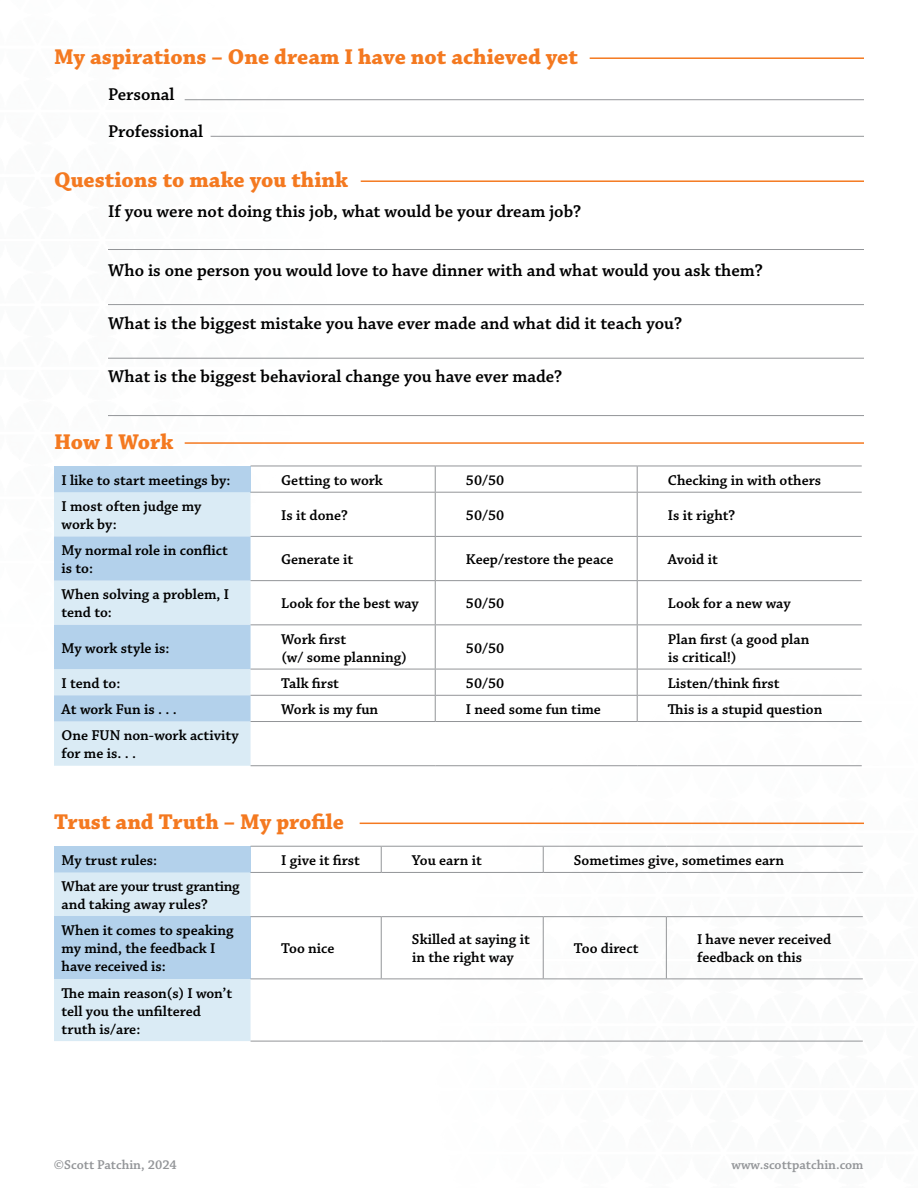
<style>
.page{position:relative;width:918px;height:1188px;background:#fff}
.page>*{position:absolute;margin:0;border:0;box-sizing:border-box;transform-origin:0 0}
.t1{font:700 22.5px "Chaparral Pro";color:#f47920}
.t2{font:600 18px "Chaparral Pro";color:#000}
.t3{font:600 15px/18px "Chaparral Pro";color:#000}
.t4{font:600 13.5px "Chaparral Pro";color:#939598}
</style>
<div class="page">
<hr style="left:590px;top:57px;width:274px;height:2px;background:#f47920">
<hr style="left:361px;top:180px;width:503px;height:2px;background:#f47920">
<hr style="left:185px;top:442px;width:679px;height:2px;background:#f47920">
<hr style="left:360px;top:823px;width:504px;height:1px;background:#f47920">
<hr style="left:185px;top:99px;width:679px;height:1px;background:#939598">
<hr style="left:211px;top:136px;width:653px;height:1px;background:#939598">
<hr style="left:108px;top:249px;width:756px;height:1px;background:#939598">
<hr style="left:108px;top:304px;width:756px;height:1px;background:#939598">
<hr style="left:108px;top:358px;width:756px;height:1px;background:#939598">
<hr style="left:108px;top:415px;width:756px;height:1px;background:#939598">
<div style="left:54px;top:466px;width:197px;height:26px;background:#b3d1eb"></div>
<div style="left:54px;top:492px;width:197px;height:274px;background:#daebf5"></div>
<svg style="left:54px;top:536px;width:197px;height:186px;background:#c2dbee"></svg>
<hr style="left:251px;top:492px;width:184px;height:1px;background:#939598">
<hr style="left:637px;top:492px;width:225px;height:1px;background:#939598">
<hr style="left:251px;top:536px;width:184px;height:1px;background:#939598">
<hr style="left:637px;top:536px;width:225px;height:1px;background:#939598">
<hr style="left:251px;top:580px;width:184px;height:1px;background:#939598">
<hr style="left:637px;top:580px;width:225px;height:1px;background:#939598">
<hr style="left:251px;top:624px;width:184px;height:1px;background:#939598">
<hr style="left:637px;top:624px;width:225px;height:1px;background:#939598">
<hr style="left:251px;top:669px;width:184px;height:1px;background:#939598">
<hr style="left:637px;top:669px;width:225px;height:1px;background:#939598">
<hr style="left:251px;top:695px;width:184px;height:1px;background:#939598">
<hr style="left:637px;top:695px;width:225px;height:1px;background:#939598">
<hr style="left:251px;top:721px;width:184px;height:1px;background:#939598">
<hr style="left:637px;top:721px;width:225px;height:1px;background:#939598">
<hr style="left:251px;top:765px;width:184px;height:1px;background:#939598">
<hr style="left:435px;top:765px;width:202px;height:1px;background:#939598">
<hr style="left:637px;top:765px;width:225px;height:1px;background:#939598">
<hr style="left:251px;top:466px;width:184px;height:1px;background:#939598">
<hr style="left:435px;top:466px;width:202px;height:1px;background:#939598">
<hr style="left:637px;top:466px;width:225px;height:1px;background:#939598">
<svg style="left:435px;top:466px;width:1px;height:26px"></svg>
<svg style="left:637px;top:466px;width:1px;height:26px"></svg>
<hr style="left:435px;top:492px;width:202px;height:1px;background:#939598">
<hr style="left:435px;top:493px;width:1px;height:43px;background:#939598">
<hr style="left:637px;top:493px;width:1px;height:43px;background:#939598">
<hr style="left:435px;top:536px;width:202px;height:1px;background:#939598">
<hr style="left:435px;top:537px;width:1px;height:43px;background:#939598">
<hr style="left:637px;top:537px;width:1px;height:43px;background:#939598">
<hr style="left:435px;top:580px;width:202px;height:1px;background:#939598">
<hr style="left:435px;top:581px;width:1px;height:43px;background:#939598">
<hr style="left:637px;top:581px;width:1px;height:43px;background:#939598">
<hr style="left:435px;top:624px;width:202px;height:1px;background:#939598">
<hr style="left:435px;top:625px;width:1px;height:44px;background:#939598">
<hr style="left:637px;top:625px;width:1px;height:44px;background:#939598">
<hr style="left:435px;top:669px;width:202px;height:1px;background:#939598">
<hr style="left:435px;top:695px;width:202px;height:1px;background:#939598">
<svg style="left:435px;top:669px;width:1px;height:52px"></svg>
<svg style="left:637px;top:669px;width:1px;height:52px"></svg>
<hr style="left:435px;top:721px;width:202px;height:1px;background:#939598">
<div style="left:54px;top:846px;width:197px;height:26px;background:#b3d1eb"></div>
<div style="left:54px;top:872px;width:197px;height:169px;background:#daebf5"></div>
<div style="left:54px;top:917px;width:197px;height:62px;background:#b3d1eb"></div>
<hr style="left:251px;top:872px;width:130px;height:1px;background:#939598">
<hr style="left:543px;top:872px;width:123px;height:1px;background:#939598">
<hr style="left:666px;top:872px;width:197px;height:1px;background:#939598">
<hr style="left:251px;top:916px;width:130px;height:1px;background:#939598">
<hr style="left:543px;top:916px;width:123px;height:1px;background:#939598">
<hr style="left:666px;top:916px;width:197px;height:1px;background:#939598">
<hr style="left:251px;top:979px;width:130px;height:1px;background:#939598">
<hr style="left:543px;top:979px;width:123px;height:1px;background:#939598">
<hr style="left:666px;top:979px;width:197px;height:1px;background:#939598">
<hr style="left:251px;top:1041px;width:130px;height:1px;background:#939598">
<hr style="left:381px;top:1041px;width:162px;height:1px;background:#939598">
<hr style="left:543px;top:1041px;width:123px;height:1px;background:#939598">
<hr style="left:666px;top:1041px;width:197px;height:1px;background:#939598">
<hr style="left:251px;top:846px;width:130px;height:1px;background:#939598">
<hr style="left:381px;top:846px;width:162px;height:1px;background:#939598">
<hr style="left:543px;top:846px;width:123px;height:1px;background:#939598">
<hr style="left:666px;top:846px;width:197px;height:1px;background:#939598">
<svg style="left:381px;top:847px;width:1px;height:25px"></svg>
<svg style="left:543px;top:847px;width:1px;height:25px"></svg>
<hr style="left:381px;top:872px;width:162px;height:1px;background:#939598">
<hr style="left:381px;top:916px;width:162px;height:1px;background:#939598">
<hr style="left:381px;top:917px;width:1px;height:62px;background:#939598">
<hr style="left:543px;top:917px;width:1px;height:62px;background:#939598">
<hr style="left:381px;top:979px;width:162px;height:1px;background:#939598">
<hr style="left:666px;top:917px;width:1px;height:62px;background:#939598">
<h1 class="t1" style="left:54px;top:44px;width:526px">My aspirations – One dream I have not achieved yet</h1>
<p class="t2" style="left:108px;top:84px;width:68px">Personal</p>
<p class="t2" style="left:108px;top:121px;width:97px">Professional</p>
<h1 class="t1" style="left:54px;top:167px;width:296px">Questions to make you think</h1>
<p class="t2" style="left:108px;top:201px;width:475px">If you were not doing this job, what would be your dream job?</p>
<p class="t2" style="left:108px;top:260px;width:657px">Who is one person you would love to have dinner with and what would you ask them?</p>
<p class="t2" style="left:108px;top:313px;width:576px">What is the biggest mistake you have ever made and what did it teach you?</p>
<p class="t2" style="left:108px;top:366px;width:456px">What is the biggest behavioral change you have ever made?</p>
<h1 class="t1" style="left:54px;top:429px;width:121px">How I Work</h1>
<p class="t3" style="left:62px;top:471px;width:170px">I like to start meetings by:</p>
<p class="t3" style="left:281px;top:471px;width:103px">Getting to work</p>
<p class="t3" style="left:466px;top:471px;width:40px">50/50</p>
<p class="t3" style="left:668px;top:471px;width:155px">Checking in with others</p>
<p class="t3" style="left:62px;top:498px;width:141px">I most often judge my work by:</p>
<p class="t3" style="left:281px;top:507px;width:68px">Is it done?</p>
<p class="t3" style="left:466px;top:507px;width:40px">50/50</p>
<p class="t3" style="left:668px;top:507px;width:69px">Is it right?</p>
<p class="t3" style="left:62px;top:542px;width:168px">My normal role in conflict is to:</p>
<p class="t3" style="left:281px;top:551px;width:74px">Generate it</p>
<p class="t3" style="left:466px;top:551px;width:149px">Keep/restore the peace</p>
<p class="t3" style="left:668px;top:551px;width:51px">Avoid it</p>
<p class="t3" style="left:62px;top:586px;width:169px">When solving a problem, I tend to:</p>
<p class="t3" style="left:281px;top:595px;width:139px">Look for the best way</p>
<p class="t3" style="left:466px;top:595px;width:40px">50/50</p>
<p class="t3" style="left:668px;top:595px;width:124px">Look for a new way</p>
<p class="t3" style="left:62px;top:639px;width:109px">My work style is:</p>
<p class="t3" style="left:281px;top:630px;width:127px">Work first<br>(w/ some planning)</p>
<p class="t3" style="left:466px;top:639px;width:40px">50/50</p>
<p class="t3" style="left:668px;top:630px;width:143px">Plan first (a good plan is critical!)</p>
<p class="t3" style="left:62px;top:674px;width:60px">I tend to:</p>
<p class="t3" style="left:281px;top:674px;width:59px">Talk first</p>
<p class="t3" style="left:466px;top:674px;width:40px">50/50</p>
<p class="t3" style="left:668px;top:674px;width:113px">Listen/think first</p>
<p class="t3" style="left:62px;top:701px;width:117px">At work Fun is . . .</p>
<p class="t3" style="left:281px;top:701px;width:99px">Work is my fun</p>
<p class="t3" style="left:466px;top:701px;width:137px">I need some fun time</p>
<p class="t3" style="left:668px;top:701px;width:156px">This is a stupid question</p>
<p class="t3" style="left:62px;top:727px;width:179px">One FUN non-work activity for me is. . .</p>
<h1 class="t1" style="left:54px;top:809px;width:292px">Trust and Truth – My profile</h1>
<p class="t3" style="left:62px;top:852px;width:97px">My trust rules:</p>
<p class="t3" style="left:281px;top:852px;width:80px">I give it first</p>
<p class="t3" style="left:412px;top:852px;width:72px">You earn it</p>
<p class="t3" style="left:574px;top:852px;width:212px">Sometimes give, sometimes earn</p>
<p class="t3" style="left:62px;top:878px;width:180px">What are your trust granting and taking away rules?</p>
<p class="t3" style="left:62px;top:922px;width:174px">When it comes to speaking my mind, the feedback I have received is:</p>
<p class="t3" style="left:281px;top:940px;width:55px">Too nice</p>
<p class="t3" style="left:412px;top:931px;width:119px">Skilled at saying it in the right way</p>
<p class="t3" style="left:574px;top:940px;width:66px">Too direct</p>
<p class="t3" style="left:697px;top:931px;width:136px">I have never received feedback on this</p>
<p class="t3" style="left:62px;top:984px;width:172px">The main reason(s) I won’t tell you the unfiltered truth is/are:</p>
<p class="t4" style="left:54px;top:1157px;width:124px">©Scott Patchin, 2024</p>
<p class="t4" style="left:732px;top:1157px;width:133px">www.scottpatchin.com</p>
</div>
